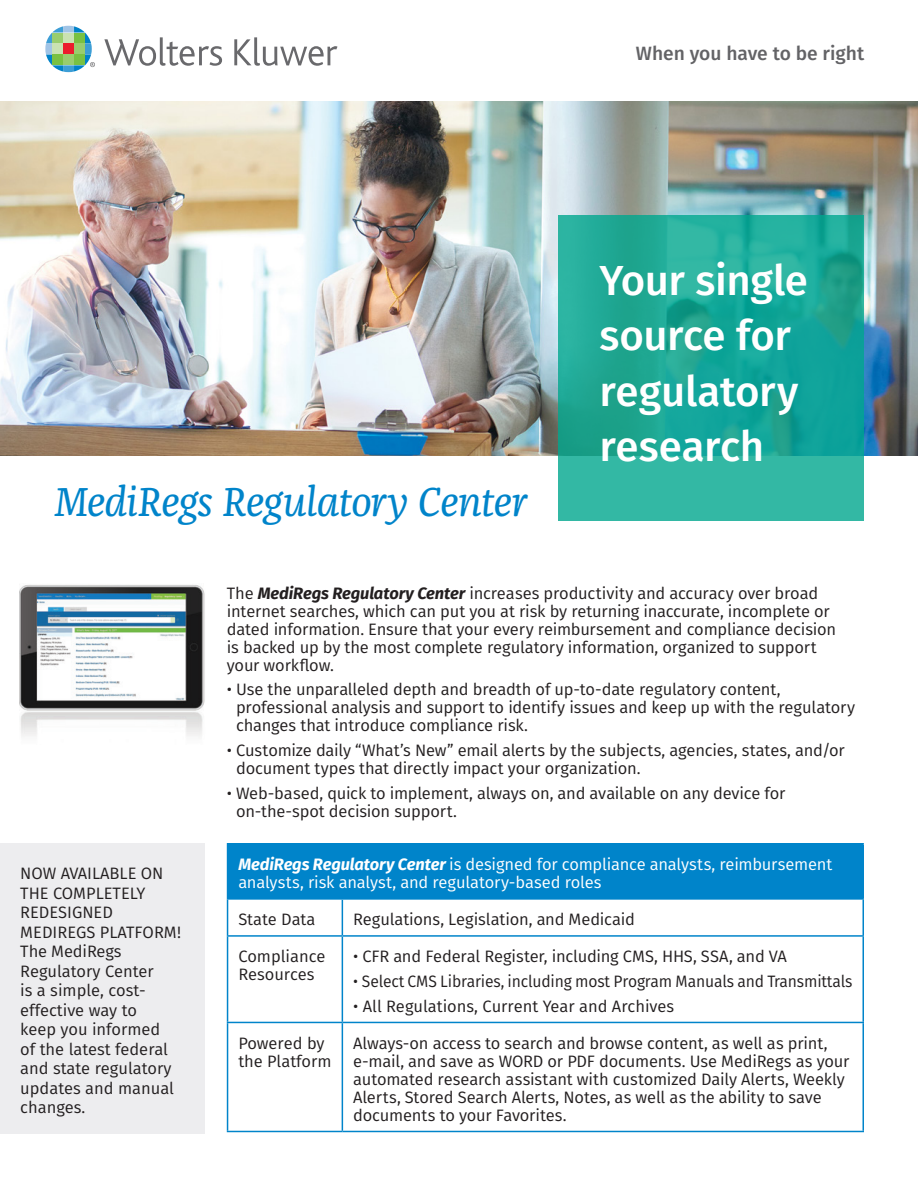
<style>
.page{position:relative;width:918px;height:1188px;background:#fff}
.page>*{position:absolute;margin:0;border:0;box-sizing:border-box;transform-origin:0 0}
.t1{font:500 42px/55.5px "Fira Sans";letter-spacing:-.01em;color:#fff}
.t2{font:italic 42px "Franziska Pro";letter-spacing:-.02em;color:#0084ca}
.t3{font:500 19.2px "Fira Sans";color:#636366}
.t4{font:16.5px/18px "Fira Sans";letter-spacing:-.01em;color:#231f20}
.t5{font:16.5px/18px "Fira Sans";letter-spacing:-.01em;color:#fff}
.t6{font:16.5px "Fira Sans";letter-spacing:-.01em;color:#231f20;scale:.95 1}
.s1{font-weight:700;font-style:italic}
</style>
<div class="page">
<img style="left:0;top:102px;width:918px;height:353px">
<svg style="left:104px;top:37px;width:118px;height:29px"></svg>
<svg style="left:234px;top:37px;width:104px;height:29px"></svg>
<svg style="left:45px;top:26px;width:50px;height:46px"></svg>
<div style="left:228px;top:844px;width:635px;height:55px;background:#0084ca"></div>
<hr style="left:227px;top:843px;width:115px;height:2px;background:#0084ca">
<hr style="left:227px;top:845px;width:1px;height:53px;background:#0084ca">
<hr style="left:342px;top:843px;width:522px;height:2px;background:#0084ca">
<hr style="left:862px;top:845px;width:2px;height:53px;background:#0084ca">
<hr style="left:227px;top:898px;width:115px;height:2px;background:#0084ca">
<hr style="left:227px;top:900px;width:1px;height:35px;background:#0084ca">
<hr style="left:342px;top:898px;width:522px;height:2px;background:#0084ca">
<hr style="left:342px;top:900px;width:1px;height:35px;background:#0084ca">
<hr style="left:862px;top:900px;width:2px;height:35px;background:#0084ca">
<hr style="left:227px;top:935px;width:115px;height:2px;background:#0084ca">
<hr style="left:227px;top:937px;width:1px;height:85px;background:#0084ca">
<hr style="left:342px;top:935px;width:522px;height:2px;background:#0084ca">
<hr style="left:342px;top:937px;width:1px;height:85px;background:#0084ca">
<hr style="left:862px;top:937px;width:2px;height:85px;background:#0084ca">
<hr style="left:227px;top:1022px;width:115px;height:1px;background:#0084ca">
<hr style="left:227px;top:1023px;width:1px;height:108px;background:#0084ca">
<hr style="left:342px;top:1022px;width:522px;height:1px;background:#0084ca">
<hr style="left:342px;top:1023px;width:1px;height:108px;background:#0084ca">
<hr style="left:862px;top:1023px;width:2px;height:108px;background:#0084ca">
<hr style="left:227px;top:1131px;width:115px;height:1px;background:#0084ca">
<hr style="left:342px;top:1131px;width:522px;height:1px;background:#0084ca">
<svg style="left:559px;top:215px;width:305px;height:305px;background:#20ab99"></svg>
<div style="left:0;top:844px;width:205px;height:290px;background:#ececee"></div>
<img style="left:19px;top:584px;width:186px;height:153px">
<p class="t3" style="left:636px;top:38px;width:230px">When you have to be right</p>
<p class="t2" style="left:54px;top:476px;width:475px">MediRegs Regulatory Center</p>
<p class="t1" style="left:599px;top:250px;width:210px">Your single source for regulatory research</p>
<p class="t4" style="left:20px;top:864px;width:162px;line-height:19.5px">NOW AVAILABLE ON<br>THE COMPLETELY<br>REDESIGNED<br>MEDIREGS PLATFORM!<br>The MediRegs</p>
<p class="t4" style="left:20px;top:961px;width:155px;line-height:19.5px">Regulatory Center<br>is a simple, cost&shy;effective way to keep you informed of the latest federal and state regulatory updates and manual changes.</p>
<p class="t4" style="left:227px;top:583px;width:611px">The <span class="s1">MediRegs Regulatory Center</span> increases productivity and accuracy over broad internet searches, which can put you at risk by returning inaccurate, incomplete or dated information. Ensure that your every reimbursement and compliance decision is backed up by the most complete regulatory information, organized to support your workflow.</p>
<p class="t4" style="left:236px;top:680px;width:621px;text-indent:-9px">• Use the unparalleled depth and breadth of up-to-date regulatory content, professional analysis and support to identify issues and keep up with the regulatory changes that introduce compliance risk.</p>
<p class="t4" style="left:236px;top:741px;width:610px;text-indent:-9px">• Customize daily “What’s New” email alerts by the subjects, agencies, states, and/or document types that directly impact your organization.</p>
<p class="t4" style="left:236px;top:784px;width:551px;text-indent:-9px">• Web-based, quick to implement, always on, and available on any device for on-the-spot decision support.</p>
<p class="t5" style="left:238px;top:855px;width:596px"><span class="s1">MediRegs Regulatory Center</span> is designed for compliance analysts, reimbursement analysts, risk analyst, and regulatory-based roles</p>
<p class="t4" style="left:238px;top:910px;width:79px">State Data</p>
<p class="t4" style="left:353px;top:910px;width:283px">Regulations, Legislation, and Medicaid</p>
<p class="t4" style="left:238px;top:947px;width:89px">Compliance<br>Resources</p>
<p class="t4" style="left:353px;top:947px;width:435px">• CFR and Federal Register, including CMS, HHS, SSA, and VA</p>
<p class="t6" style="left:353px;top:969px;width:527px">• Select CMS Libraries, including most Program Manuals and Transmittals</p>
<p class="t4" style="left:353px;top:997px;width:323px">• All Regulations, Current Year and Archives</p>
<p class="t4" style="left:238px;top:1034px;width:95px">Powered by the Platform</p>
<p class="t4" style="left:353px;top:1034px;width:498px">Always-on access to search and browse content, as well as print, e-mail, and save as WORD or PDF documents. Use MediRegs as your automated research assistant with customized Daily Alerts, Weekly Alerts, Stored Search Alerts, Notes, as well as the ability to save documents to your Favorites.</p>
</div>
